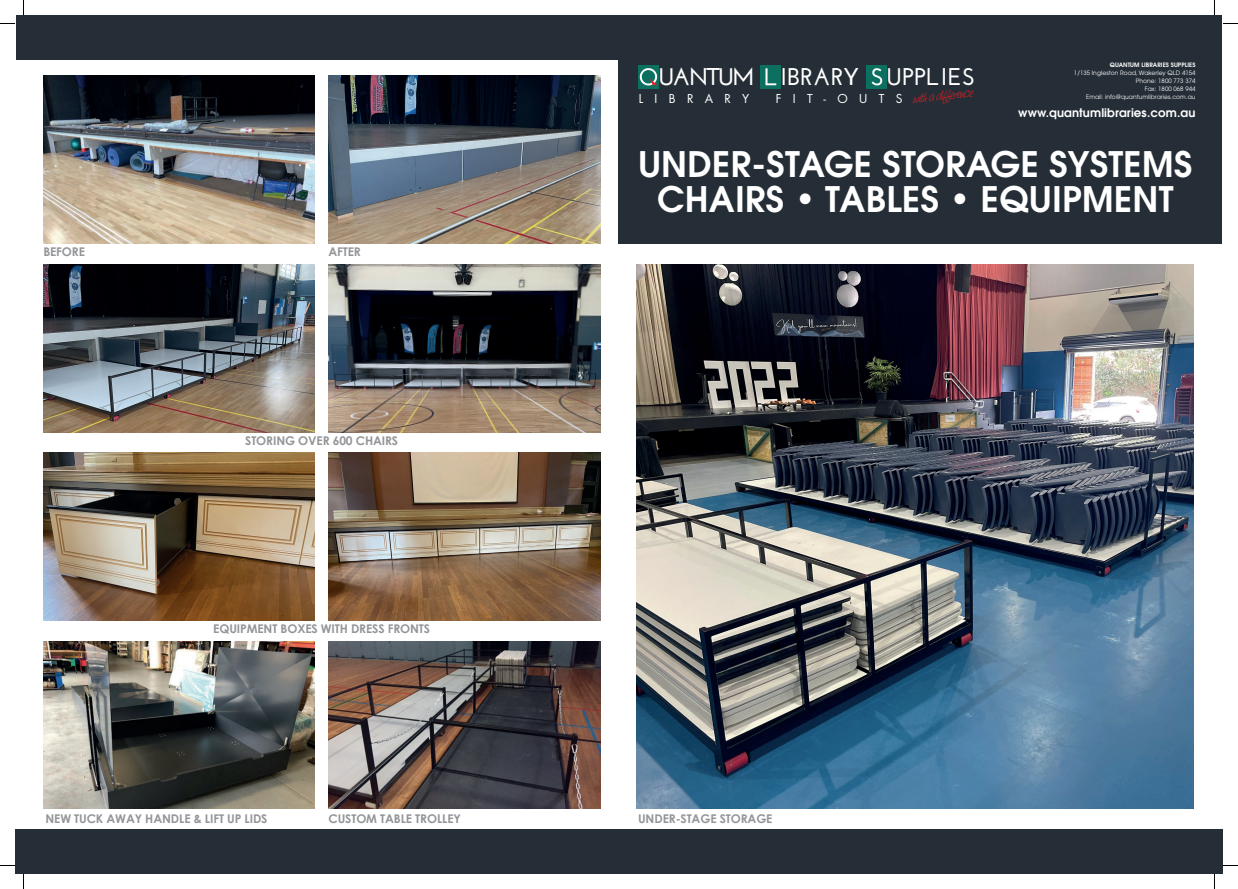
<style>
.page{position:relative;width:1238px;height:889px;background:#fff}
.page>*{position:absolute;margin:0;border:0;box-sizing:border-box;transform-origin:0 0}
.t1{font:600 35px/35px "Avant Garde";letter-spacing:.01em;color:#fff;text-align:center}
.t2{font:700 24.2px "Josefin Sans";letter-spacing:.02em;color:#fff}
.t3{font:700 12px "Century Gothic";letter-spacing:-.01em;color:#939598}
.t4{font:12px "Futura";letter-spacing:.95em;color:#fff}
.t5{font:600 11.8px "Avant Garde";letter-spacing:.01em;color:#fff}
.t6{font:500 11.7px "Saginaw";color:#ee1d23}
.t7{font:6px/7.8px "Avant Garde";letter-spacing:.01em;color:#fff;text-align:right}
.t8{font:600 6px "Avant Garde";letter-spacing:.01em;color:#fff}
</style>
<div class="page">
<img style="left:328px;top:641px;width:272px;height:168px">
<div style="left:618px;top:15px;width:604px;height:229px;background:#252e36"></div>
<div style="left:760px;top:65px;width:20px;height:24px;background:#0c7061"></div>
<svg style="left:765px;top:68px;width:11px;height:17px"></svg>
<div style="left:638px;top:65px;width:20px;height:24px;background:#0c7061"></div>
<svg style="left:640px;top:68px;width:17px;height:17px"></svg>
<div style="left:866px;top:65px;width:20px;height:24px;background:#0c7061"></div>
<svg style="left:871px;top:68px;width:11px;height:17px"></svg>
<div style="left:16px;top:15px;width:602px;height:45px;background:#252e36"></div>
<div style="left:15px;top:830px;width:1207px;height:44px;background:#252e36"></div>
<img style="left:43px;top:76px;width:272px;height:168px">
<img style="left:328px;top:76px;width:272px;height:168px">
<img style="left:43px;top:641px;width:272px;height:168px">
<img style="left:43px;top:265px;width:272px;height:167px">
<img style="left:328px;top:265px;width:272px;height:167px">
<img style="left:43px;top:452px;width:272px;height:168px">
<img style="left:328px;top:452px;width:272px;height:168px">
<img style="left:637px;top:265px;width:556px;height:544px">
<svg style="left:0;top:23px;width:15px;height:1px"></svg>
<svg style="left:1223px;top:23px;width:15px;height:1px"></svg>
<svg style="left:0;top:865px;width:15px;height:1px"></svg>
<svg style="left:1223px;top:865px;width:15px;height:1px"></svg>
<svg style="left:23px;top:0;width:1px;height:15px"></svg>
<svg style="left:23px;top:874px;width:1px;height:15px"></svg>
<svg style="left:1214px;top:0;width:1px;height:15px"></svg>
<svg style="left:1214px;top:874px;width:1px;height:15px"></svg>
<h2 class="t2" style="left:658px;top:63px;width:318px">UANTUM IBRARY UPPLIES</h2>
<p class="t4" style="left:638px;top:90px;width:112px">LIBRARY</p>
<p class="t4" style="left:776px;top:90px;width:128px">FIT-OUTS</p>
<p class="t6" style="left:911px;top:89px;width:62px;rotate:-6deg">with a difference</p>
<p class="t8" style="left:1110px;top:61px;width:87px">QUANTUM LIBRARIES SUPPLIES</p>
<p class="t7" style="left:1074px;top:69px;width:123px">1/135 Ingleston Road, Wakerley QLD 4154<br>Phone: 1800 773 374<br>Fax: 1800 068 944<br>Email: info@quantumlibraries.com.au</p>
<p class="t5" style="left:1018px;top:105px;width:179px">www.quantumlibraries.com.au</p>
<p class="t3" style="left:43px;top:243px;width:43px">BEFORE</p>
<p class="t3" style="left:328px;top:243px;width:34px">AFTER</p>
<p class="t3" style="left:245px;top:431px;width:154px">STORING OVER 600 CHAIRS</p>
<p class="t3" style="left:213px;top:619px;width:218px">EQUIPMENT BOXES WITH DRESS FRONTS</p>
<h1 class="t1" style="left:638px;top:146px;width:555px">UNDER-STAGE STORAGE SYSTEMS<br>CHAIRS • TABLES • EQUIPMENT</h1>
<p class="t3" style="left:45px;top:809px;width:223px">NEW TUCK AWAY HANDLE &amp; LIFT UP LIDS</p>
<p class="t3" style="left:328px;top:809px;width:134px">CUSTOM TABLE TROLLEY</p>
<p class="t3" style="left:638px;top:809px;width:136px">UNDER-STAGE STORAGE</p>
</div>
